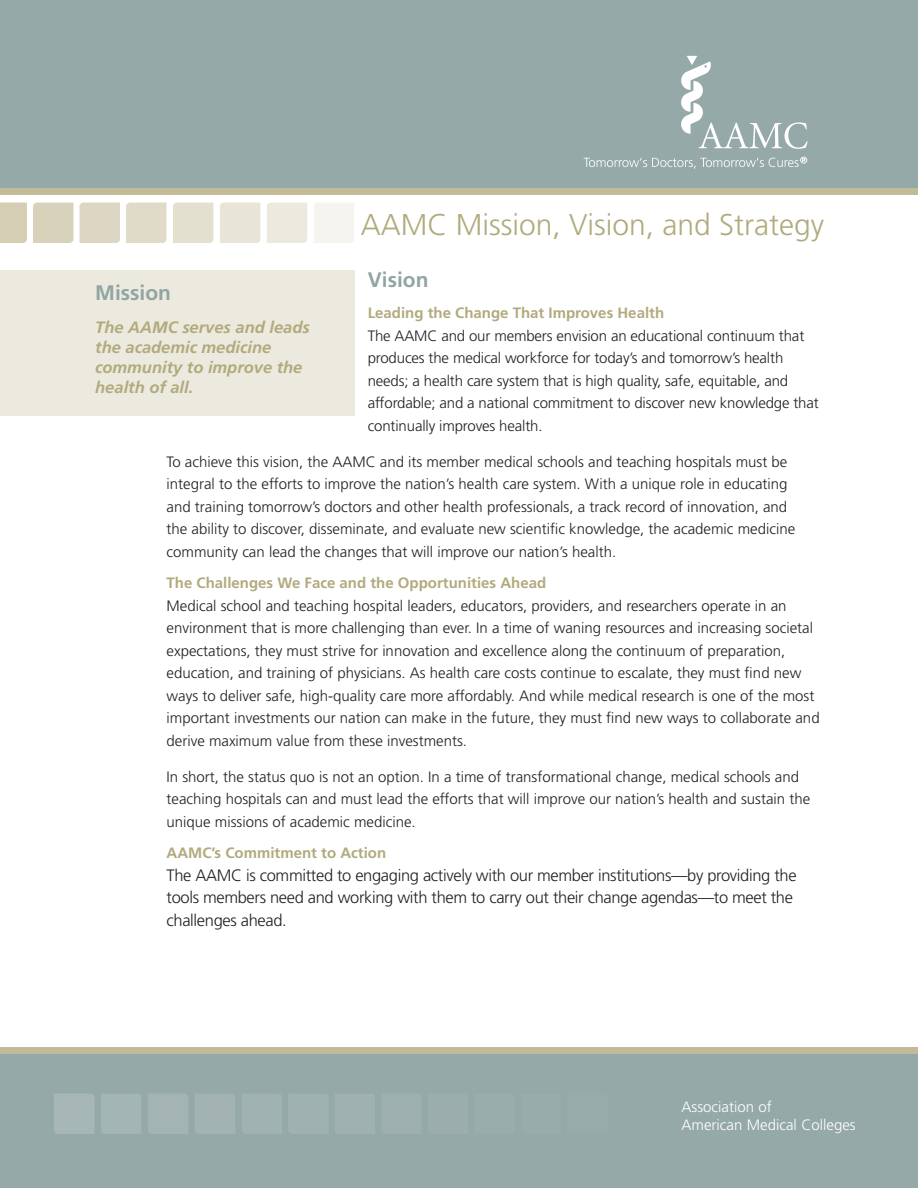
<style>
.page{position:relative;width:918px;height:1188px;background:#fff}
.page>*{position:absolute;margin:0;border:0;box-sizing:border-box;transform-origin:0 0}
.t1{font:300 30px "Frutiger";color:#b1aa7d}
.headers{font:700 21px "Frutiger";color:#91a5a4}
.t2{font:300 16.5px/22.5px "Frutiger";letter-spacing:-.02em;color:#231f20}
.t3{font:italic 700 16.5px/19.8px "Frutiger";color:#b1aa7d}
.t4{font:300 15px/22.5px "Frutiger";color:#231f20}
.subheads{font:700 15px "Frutiger";color:#b1aa7d}
.t5{font:300 15px "Frutiger";color:#fff}
</style>
<div class="page">
<div style="left:0;top:1054px;width:918px;height:134px;background:#95a9a8"></div>
<div style="left:0;top:0;width:918px;height:194px;background:#95a9a8"></div>
<div style="left:0;top:188px;width:918px;height:6px;background:#c3bb98"></div>
<div style="left:0;top:1048px;width:918px;height:6px;background:#c3bb98"></div>
<svg style="left:681px;top:56px;width:127px;height:93px"></svg>
<svg style="left:584px;top:157px;width:223px;height:12px"></svg>
<svg style="left:0;top:203px;width:27px;height:40px"></svg>
<div style="left:33px;top:203px;width:40px;height:40px;background:#d8d2bb"></div>
<div style="left:80px;top:203px;width:40px;height:40px;background:#dcd6c2"></div>
<div style="left:126px;top:203px;width:41px;height:40px;background:#e0dbc8"></div>
<div style="left:173px;top:203px;width:40px;height:40px;background:#e4e0d0"></div>
<div style="left:220px;top:203px;width:40px;height:40px;background:#e8e4d6"></div>
<div style="left:267px;top:203px;width:40px;height:40px;background:#eceade"></div>
<div style="left:314px;top:203px;width:40px;height:40px;background:#f5f4ee"></div>
<div style="left:242px;top:1094px;width:40px;height:40px;background:#a1b2b2"></div>
<div style="left:195px;top:1094px;width:40px;height:40px;background:#a2b3b2"></div>
<div style="left:148px;top:1094px;width:40px;height:40px;background:#a3b4b3"></div>
<div style="left:101px;top:1094px;width:40px;height:40px;background:#a4b5b5"></div>
<div style="left:54px;top:1094px;width:40px;height:40px;background:#a7b7b7"></div>
<div style="left:0;top:271px;width:354px;height:145px;background:#eceade"></div>
<p class="t1" style="left:361px;top:208px;width:465px">AAMC Mission, Vision, and Strategy</p>
<p class="headers" style="left:368px;top:267px;width:62px">Vision</p>
<p class="subheads" style="left:368px;top:304px;width:298px">Leading the Change That Improves Health</p>
<p class="t4" style="left:368px;top:324px;width:453px">The AAMC and our members envision an educational continuum that produces the medical workforce for today’s and tomorrow’s health needs; a health care system that is high quality, safe, equitable, and affordable; and a national commitment to discover new knowledge that continually improves health.</p>
<p class="t4" style="left:167px;top:450px;width:630px">To achieve this vision, the AAMC and its member medical schools and teaching hospitals must be integral to the efforts to improve the nation’s health care system. With a unique role in educating and training tomorrow’s doctors and other health professionals, a track record of innovation, and the ability to discover, disseminate, and evaluate new scientific knowledge, the academic medicine community can lead the changes that will improve our nation’s health.</p>
<p class="subheads" style="left:167px;top:574px;width:381px">The Challenges We Face and the Opportunities Ahead</p>
<p class="t4" style="left:167px;top:594px;width:655px">Medical school and teaching hospital leaders, educators, providers, and researchers operate in an environment that is more challenging than ever. In a time of waning resources and increasing societal expectations, they must strive for innovation and excellence along the continuum of preparation, education, and training of physicians. As health care costs continue to escalate, they must find new ways to deliver safe, high-quality care more affordably. And while medical research is one of the most important investments our nation can make in the future, they must find new ways to collaborate and derive maximum value from these investments.</p>
<p class="t4" style="left:167px;top:765px;width:645px">In short, the status quo is not an option. In a time of transformational change, medical schools and teaching hospitals can and must lead the efforts that will improve our nation’s health and sustain the unique missions of academic medicine.</p>
<p class="subheads" style="left:167px;top:844px;width:221px">AAMC’s Commitment to Action</p>
<p class="t2" style="left:167px;top:864px;width:632px">The AAMC is committed to engaging actively with our member institutions—by providing the tools members need and working with them to carry out their change agendas—to meet the challenges ahead.</p>
<p class="headers" style="left:95px;top:280px;width:77px">Mission</p>
<p class="t3" style="left:95px;top:318px;width:216px">The AAMC serves and leads the academic medicine community to improve the health of all.</p>
<p class="t5" style="left:682px;top:1098px;width:92px">Association of</p>
<p class="t5" style="left:682px;top:1116px;width:176px">American Medical Colleges</p>
</div>
